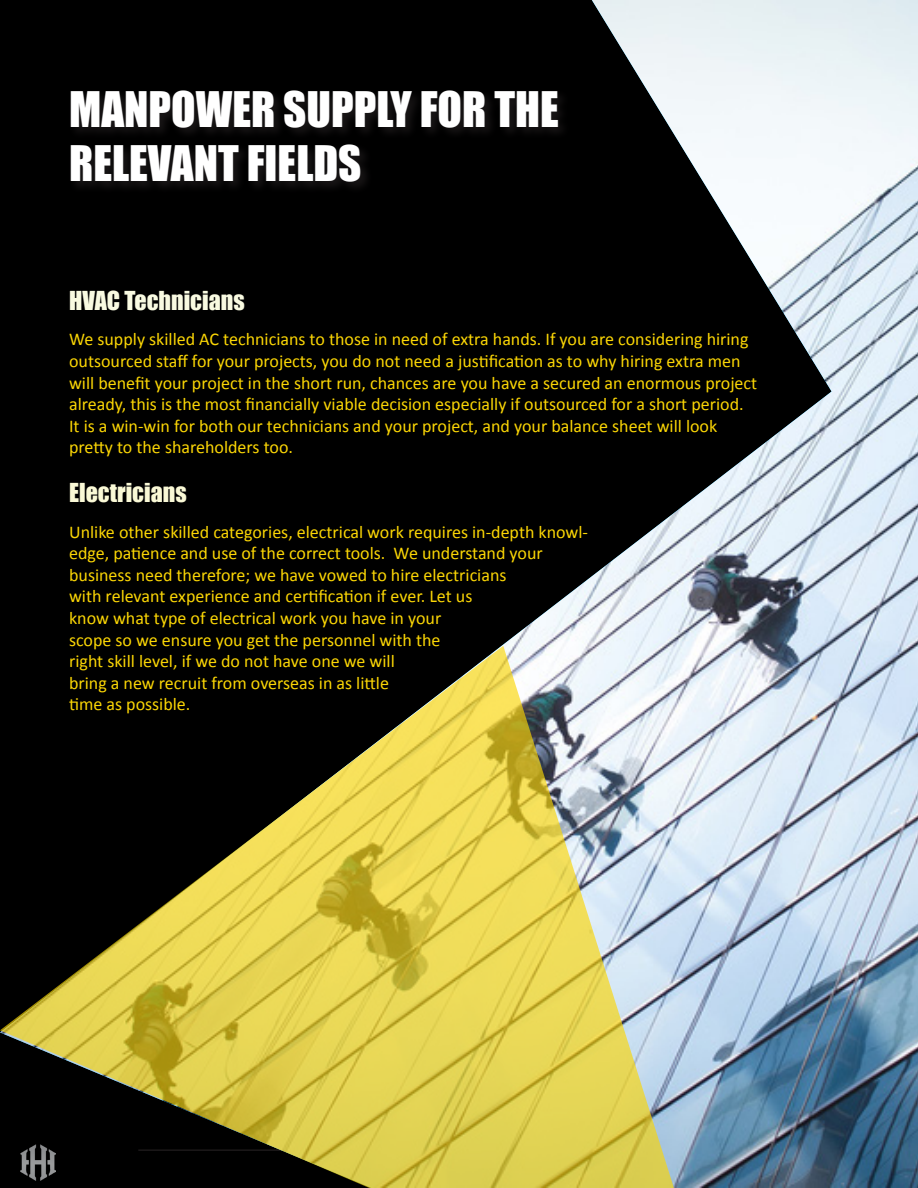
<style>
.page{position:relative;width:918px;height:1188px;background:#fff}
.page>*{position:absolute;margin:0;border:0;box-sizing:border-box;transform-origin:0 0}
.t1{font:45px/54px "Impact";color:#fff}
.t2{font:24px "Impact";color:#f9fae1}
.t3{font:24px "Impact";color:#faf9d6}
.t4{font:18px/21.6px "Calibri";color:#fbd605}
</style>
<div class="page">
<img style="left:0;top:0;width:918px;height:1188px">
<svg style="left:0;top:646px;width:674px;height:542px;background:#908845"></svg>
<p class="t1" style="left:69px;top:82px;width:491px">MANPOWER SUPPLY FOR THE<br>RELEVANT FIELDS</p>
<p class="t2" style="left:69px;top:282px;width:177px">HVAC Technicians</p>
<p class="t4" style="left:69px;top:328px;width:690px">We supply skilled AC technicians to those in need of extra hands. If you are considering hiring outsourced staff for your projects, you do not need a justification as to why hiring extra men will benefit your project in the short run, chances are you have a secured an enormous project already, this is the most financially viable decision especially if outsourced for a short period.<br>It is a win-win for both our technicians and your project, and your balance sheet will look pretty to the shareholders too.</p>
<p class="t3" style="left:69px;top:474px;width:119px">Electricians</p>
<p class="t4" style="left:69px;top:520px;width:521px">Unlike other skilled categories, electrical work requires in-depth knowl&shy;edge, patience and use of the correct tools. We understand your business need therefore; we have vowed to hire electricians<br>with relevant experience and certification if ever. Let us<br>know what type of electrical work you have in your<br>scope so we ensure you get the personnel with the<br>right skill level, if we do not have one we will<br>bring a new recruit from overseas in as little<br>time as possible.</p>
</div>
